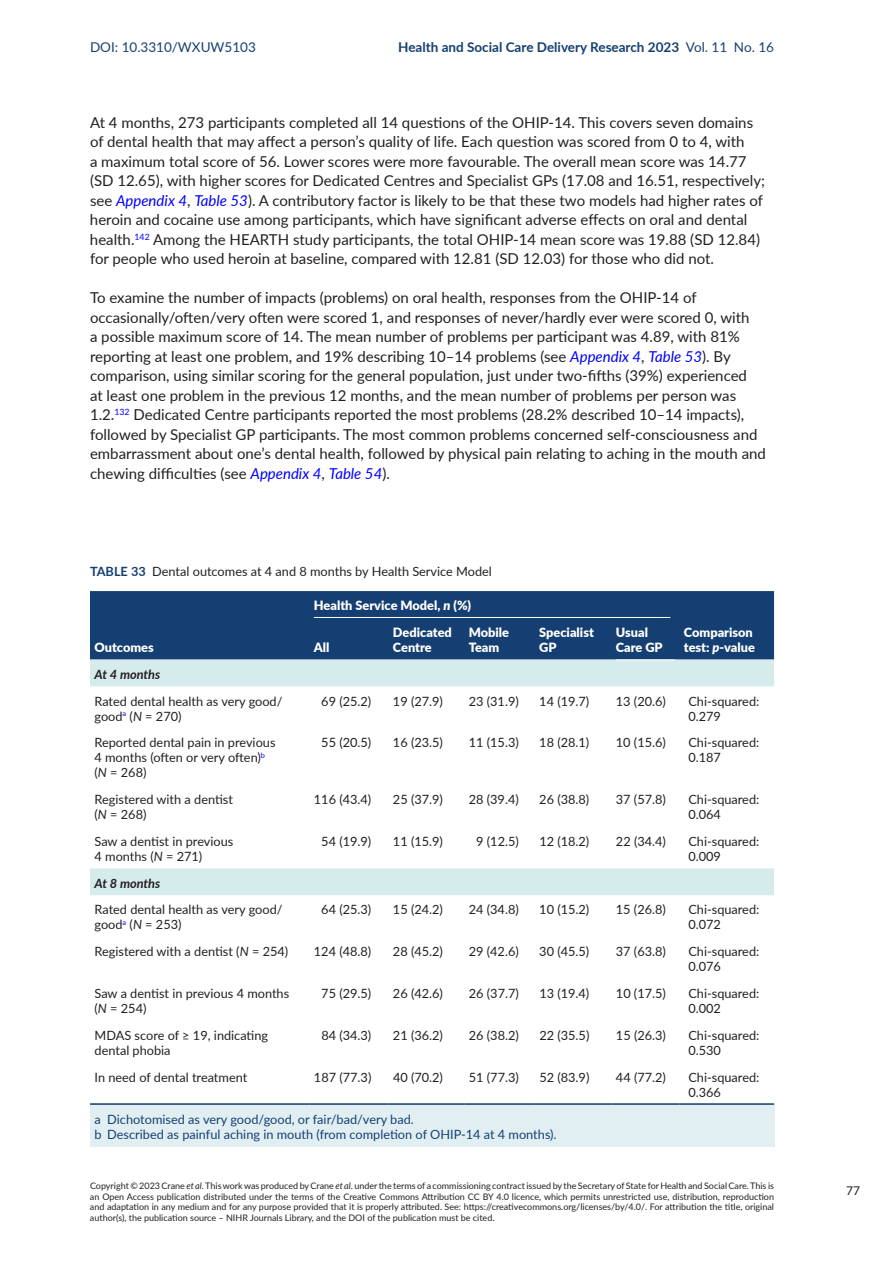
<style>
.page{position:relative;width:893px;height:1263px;background:#fff}
.page>*{position:absolute;margin:0;border:0;box-sizing:border-box;transform-origin:0 0}
.t1{font:15px/19.5px "Lato";color:#231f20}
.t2{font:700 13.5px "Lato";color:#153f72}
.t3{font:13.5px "Lato";color:#153f72}
.t4{font:12.75px/15px "Lato";color:#231f20}
.t5{font:12.75px/15px "Lato";color:#153f72}
.t6{font:900 12.75px/15px "Lato";color:#fff}
.t7{font:italic 700 12.75px "Lato";color:#231f20}
.t8{font:12px "Lato";color:#231f20}
.t9{font:9px/10.5px "Lato";color:#231f20;text-align:justify}
.s1{font-weight:400}
.s2{font-style:italic;color:#00f}
.s3{font-weight:700;color:#153f72}
.s4{font-style:italic}
</style>
<div class="page">
<div style="left:90px;top:1103px;width:684px;height:29px;background:#e1eff2"></div>
<div style="left:90px;top:1119px;width:684px;height:28px;background:#e1eff2"></div>
<div style="left:90px;top:591px;width:684px;height:69px;background:#153f72"></div>
<svg style="left:90px;top:660px;width:684px;height:235px"></svg>
<hr style="left:90px;top:1103px;width:219px;height:2px;background:#153f72">
<hr style="left:309px;top:1103px;width:79px;height:2px;background:#153f72">
<hr style="left:388px;top:1103px;width:76px;height:2px;background:#153f72">
<hr style="left:464px;top:1103px;width:71px;height:2px;background:#153f72">
<hr style="left:535px;top:1103px;width:76px;height:2px;background:#153f72">
<hr style="left:611px;top:1103px;width:68px;height:2px;background:#153f72">
<hr style="left:679px;top:1103px;width:95px;height:2px;background:#153f72">
<hr style="left:314px;top:617px;width:356px;height:1px;background:#fff">
<hr style="left:616px;top:660px;width:59px;height:1px;background:#fff">
<p class="t3" style="left:90px;top:37px;width:167px">DOI: 10.3310/WXUW5103</p>
<p class="t2" style="left:398px;top:37px;width:377px">Health and Social Care Delivery Research 2023 <span class="s1">Vol. 11 No. 16</span></p>
<p class="t1" style="left:90px;top:112px;width:677px">At 4 months, 273 participants completed all 14 questions of the OHIP-14. This covers seven domains of dental health that may affect a person’s quality of life. Each question was scored from 0 to 4, with<br>a maximum total score of 56. Lower scores were more favourable. The overall mean score was 14.77 (SD 12.65), with higher scores for Dedicated Centres and Specialist GPs (17.08 and 16.51, respectively; see <span class="s2">Appendix 4</span>, <span class="s2">Table 53</span>). A contributory factor is likely to be that these two models had higher rates of heroin and cocaine use among participants, which have significant adverse effects on oral and dental health.<sup>142</sup> Among the HEARTH study participants, the total OHIP-14 mean score was 19.88 (SD 12.84) for people who used heroin at baseline, compared with 12.81 (SD 12.03) for those who did not.</p>
<p class="t1" style="left:90px;top:287px;width:677px">To examine the number of impacts (problems) on oral health, responses from the OHIP-14 of occasionally/often/very often were scored 1, and responses of never/hardly ever were scored 0, with<br>a possible maximum score of 14. The mean number of problems per participant was 4.89, with 81% reporting at least one problem, and 19% describing 10–14 problems (see <span class="s2">Appendix 4</span>, <span class="s2">Table 53</span>). By comparison, using similar scoring for the general population, just under two-fifths (39%) experienced<br>at least one problem in the previous 12 months, and the mean number of problems per person was 1.2.<sup>132</sup> Dedicated Centre participants reported the most problems (28.2% described 10–14 impacts), followed by Specialist GP participants. The most common problems concerned self-consciousness and embarrassment about one’s dental health, followed by physical pain relating to aching in the mouth and chewing difficulties (see <span class="s2">Appendix 4</span>, <span class="s2">Table 54</span>).</p>
<p class="t4" style="left:90px;top:563px;width:403px"><span class="s3">TABLE 33</span> Dental outcomes at 4 and 8 months by Health Service Model</p>
<p class="t6" style="left:95px;top:639px;width:61px">Outcomes</p>
<p class="t6" style="left:314px;top:598px;width:159px">Health Service Model, <span class="s4">n</span> (%)</p>
<p class="t6" style="left:393px;top:624px;width:60px">Dedicated<br>Centre</p>
<p class="t6" style="left:469px;top:624px;width:42px">Mobile<br>Team</p>
<p class="t6" style="left:539px;top:624px;width:56px">Specialist<br>GP</p>
<p class="t6" style="left:616px;top:624px;width:48px">Usual<br>Care GP</p>
<p class="t6" style="left:684px;top:624px;width:71px">Comparison</p>
<p class="t6" style="left:314px;top:639px;width:17px">All</p>
<p class="t6" style="left:684px;top:639px;width:73px">test: <span class="s4">p</span>-value</p>
<p class="t7" style="left:95px;top:665px;width:67px">At 4 months</p>
<p class="t4" style="left:95px;top:693px;width:190px">Rated dental health as very good/ good<sup>a</sup> (<span class="s4">N</span> = 270)</p>
<p class="t4" style="left:321px;top:693px;width:52px">69 (25.2)</p>
<p class="t4" style="left:393px;top:693px;width:52px">19 (27.9)</p>
<p class="t4" style="left:469px;top:693px;width:52px">23 (31.9)</p>
<p class="t4" style="left:539px;top:693px;width:52px">14 (19.7)</p>
<p class="t4" style="left:616px;top:693px;width:52px">13 (20.6)</p>
<p class="t4" style="left:688px;top:693px;width:72px">Chi-squared:<br>0.279</p>
<p class="t4" style="left:95px;top:735px;width:183px">Reported dental pain in previous<br>4 months (often or very often)<sup>b </sup>(<span class="s4">N</span> = 268)</p>
<p class="t4" style="left:321px;top:735px;width:52px">55 (20.5)</p>
<p class="t4" style="left:393px;top:735px;width:52px">16 (23.5)</p>
<p class="t4" style="left:469px;top:735px;width:52px">11 (15.3)</p>
<p class="t4" style="left:539px;top:735px;width:52px">18 (28.1)</p>
<p class="t4" style="left:616px;top:735px;width:52px">10 (15.6)</p>
<p class="t4" style="left:688px;top:735px;width:72px">Chi-squared:<br>0.187</p>
<p class="t4" style="left:95px;top:791px;width:140px">Registered with a dentist (<span class="s4">N</span> = 268)</p>
<p class="t4" style="left:314px;top:791px;width:59px">116 (43.4)</p>
<p class="t4" style="left:393px;top:791px;width:52px">25 (37.9)</p>
<p class="t4" style="left:469px;top:791px;width:52px">28 (39.4)</p>
<p class="t4" style="left:539px;top:791px;width:52px">26 (38.8)</p>
<p class="t4" style="left:616px;top:791px;width:52px">37 (57.8)</p>
<p class="t4" style="left:688px;top:791px;width:72px">Chi-squared:<br>0.064</p>
<p class="t4" style="left:95px;top:833px;width:140px">Saw a dentist in previous<br>4 months (<span class="s4">N</span> = 271)</p>
<p class="t4" style="left:321px;top:833px;width:52px">54 (19.9)</p>
<p class="t4" style="left:393px;top:833px;width:52px">11 (15.9)</p>
<p class="t4" style="left:476px;top:833px;width:44px">9 (12.5)</p>
<p class="t4" style="left:539px;top:833px;width:52px">12 (18.2)</p>
<p class="t4" style="left:616px;top:833px;width:52px">22 (34.4)</p>
<p class="t4" style="left:688px;top:833px;width:72px">Chi-squared:<br>0.009</p>
<p class="t7" style="left:95px;top:874px;width:67px">At 8 months</p>
<p class="t4" style="left:95px;top:902px;width:190px">Rated dental health as very good/ good<sup>a</sup> (<span class="s4">N</span> = 253)</p>
<p class="t4" style="left:321px;top:902px;width:52px">64 (25.3)</p>
<p class="t4" style="left:393px;top:902px;width:52px">15 (24.2)</p>
<p class="t4" style="left:469px;top:902px;width:52px">24 (34.8)</p>
<p class="t4" style="left:539px;top:902px;width:52px">10 (15.2)</p>
<p class="t4" style="left:616px;top:902px;width:52px">15 (26.8)</p>
<p class="t4" style="left:688px;top:902px;width:72px">Chi-squared:<br>0.072</p>
<p class="t4" style="left:95px;top:943px;width:195px">Registered with a dentist (<span class="s4">N</span> = 254)</p>
<p class="t4" style="left:314px;top:943px;width:59px">124 (48.8)</p>
<p class="t4" style="left:393px;top:943px;width:52px">28 (45.2)</p>
<p class="t4" style="left:469px;top:943px;width:52px">29 (42.6)</p>
<p class="t4" style="left:539px;top:943px;width:52px">30 (45.5)</p>
<p class="t4" style="left:616px;top:943px;width:52px">37 (63.8)</p>
<p class="t4" style="left:688px;top:943px;width:72px">Chi-squared:<br>0.076</p>
<p class="t4" style="left:95px;top:985px;width:196px">Saw a dentist in previous 4 months (<span class="s4">N</span> = 254)</p>
<p class="t4" style="left:321px;top:985px;width:52px">75 (29.5)</p>
<p class="t4" style="left:393px;top:985px;width:52px">26 (42.6)</p>
<p class="t4" style="left:469px;top:985px;width:52px">26 (37.7)</p>
<p class="t4" style="left:539px;top:985px;width:52px">13 (19.4)</p>
<p class="t4" style="left:616px;top:985px;width:52px">10 (17.5)</p>
<p class="t4" style="left:688px;top:985px;width:72px">Chi-squared:<br>0.002</p>
<p class="t4" style="left:95px;top:1027px;width:175px">MDAS score of ≥ 19, indicating dental phobia</p>
<p class="t4" style="left:321px;top:1027px;width:52px">84 (34.3)</p>
<p class="t4" style="left:393px;top:1027px;width:52px">21 (36.2)</p>
<p class="t4" style="left:469px;top:1027px;width:52px">26 (38.2)</p>
<p class="t4" style="left:539px;top:1027px;width:52px">22 (35.5)</p>
<p class="t4" style="left:616px;top:1027px;width:52px">15 (26.3)</p>
<p class="t4" style="left:688px;top:1027px;width:72px">Chi-squared:<br>0.530</p>
<p class="t4" style="left:95px;top:1069px;width:154px">In need of dental treatment</p>
<p class="t4" style="left:314px;top:1069px;width:59px">187 (77.3)</p>
<p class="t4" style="left:393px;top:1069px;width:52px">40 (70.2)</p>
<p class="t4" style="left:469px;top:1069px;width:52px">51 (77.3)</p>
<p class="t4" style="left:539px;top:1069px;width:52px">52 (83.9)</p>
<p class="t4" style="left:616px;top:1069px;width:52px">44 (77.2)</p>
<p class="t4" style="left:688px;top:1069px;width:72px">Chi-squared:<br>0.366</p>
<p class="t5" style="left:95px;top:1111px;width:464px">a Dichotomised as very good/good, or fair/bad/very bad.<br>b Described as painful aching in mouth (from completion of OHIP-14 at 4 months).</p>
<p class="t9" style="left:90px;top:1180px;width:685px">Copyright © 2023 Crane <span class="s4">et al</span>. This work was produced by Crane <span class="s4">et al</span>. under the terms of a commissioning contract issued by the Secretary of State for Health and Social Care. This is an Open Access publication distributed under the terms of the Creative Commons Attribution CC BY 4.0 licence, which permits unrestricted use, distribution, reproduction and adaptation in any medium and for any purpose provided that it is properly attributed. See: https://creativecommons.org/licenses/by/4.0/. For attribution the title, original author(s), the publication source – NIHR Journals Library, and the DOI of the publication must be cited.</p>
<p class="t8" style="left:846px;top:1182px;width:15px">77</p>
</div>
